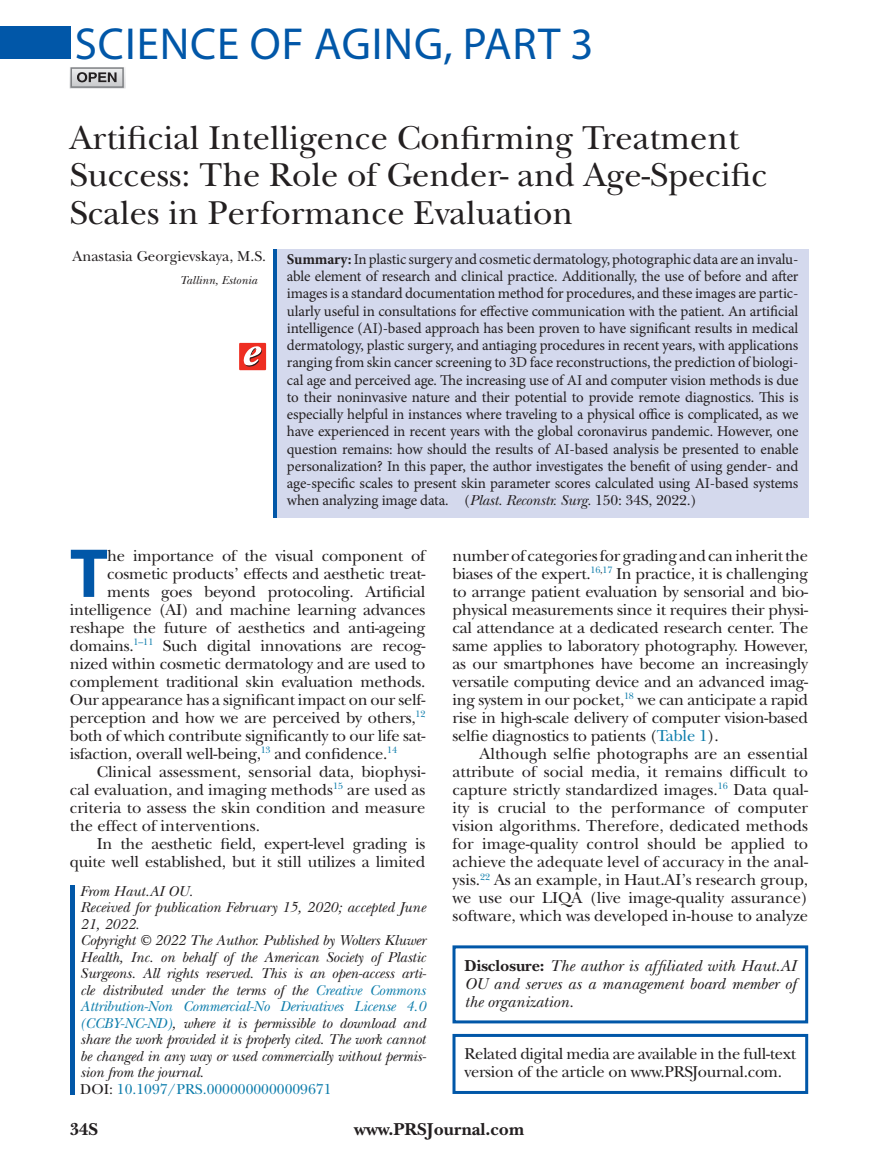
<style>
.page{position:relative;width:878px;height:1175px;background:#fff}
.page>*{position:absolute;margin:0;border:0;box-sizing:border-box;transform-origin:0 0}
.t1{font:700 69.9px "Myriad Pro";color:#0157a8}
.t2{font:45px "Myriad Pro";letter-spacing:.02em;color:#0157a8}
.t3{font:34.5px/37.5px "New Baskerville Std";color:#231f20}
.t4{font:700 18px "New Baskerville Std";color:#231f20}
.t5{font:16.5px/18px "New Baskerville Std";letter-spacing:-.015em;color:#231f20;text-align:justify}
.t6{font:italic 16.5px/18px "New Baskerville Std";color:#231f20;text-align:justify}
.t7{font:15px/17.2px "Minion Pro";letter-spacing:-.01em;color:#231f20;text-align:justify}
.t8{font:italic 15px/16.5px "New Baskerville Std";letter-spacing:-.01em;color:#231f20}
.t9{font:15px "New Baskerville Std";color:#231f20}
.t10{font:italic 12px "New Baskerville Std";color:#231f20}
.s1{font-weight:700}
.s2{font-family:"New Baskerville Std"}
.s3{font-family:"New Baskerville Std";font-style:italic}
.s4{color:#0f7eac}
.s5{font-style:normal}
.s6{font-style:normal;color:#0f7eac}
.s7{font-weight:700;font-style:normal}
</style>
<div class="page">
<div style="left:0;top:26px;width:70px;height:33px;background:#0157a8"></div>
<hr style="left:70px;top:885px;width:4px;height:18px;background:#0157a8">
<hr style="left:70px;top:902px;width:4px;height:34px;background:#0157a8">
<hr style="left:70px;top:935px;width:4px;height:150px;background:#0157a8">
<hr style="left:70px;top:1076px;width:4px;height:18px;background:#0157a8">
<div style="left:273px;top:241px;width:535px;height:277px;background:#d4d9ed"></div>
<hr style="left:273px;top:244px;width:3px;height:273px;background:#0157a8">
<div style="left:70px;top:125px;width:738px;height:123px;background:#fff"></div>
<div style="left:452px;top:945px;width:356px;height:78px;border:3px solid #0157a8"></div>
<div style="left:452px;top:1033px;width:356px;height:61px;border:3px solid #0157a8"></div>
<img style="left:70px;top:68px;width:55px;height:21px">
<div style="left:70px;top:67px;width:54px;height:21px;border:2px solid #808285"></div>
<svg style="left:77px;top:72px;width:39px;height:10px"></svg>
<div style="left:239px;top:343px;width:27px;height:27px;background:#ee2e22"></div>
<svg style="left:243px;top:346px;width:19px;height:21px"></svg>
<h2 class="t2" style="left:75px;top:16px;width:520px">SCIENCE OF AGING, PART 3</h2>
<h3 class="t3" style="left:70px;top:119px;width:699px">Artificial Intelligence Confirming Treatment<br>Success: The Role of Gender- and Age-Specific<br>Scales in Performance Evaluation</h3>
<p class="t9" style="left:72px;top:248px;width:195px">Anastasia Georgievskaya, M.S.</p>
<p class="t10" style="left:180px;top:273px;width:79px">Tallinn, Estonia</p>
<p class="t7" style="left:287px;top:250px;width:513px"><span class="s1">Summary:</span> In plastic surgery and cosmetic dermatology, photographic data are an invalu&shy;able element of research and clinical practice. Additionally, the use of before and after images is a standard documentation method for procedures, and these images are partic&shy;ularly useful in consultations for effective communication with the patient. An artificial intelligence (AI)-based approach has been proven to have significant results in medical dermatology, plastic surgery, and antiaging procedures in recent years, with applications ranging from skin cancer screening to 3D face reconstructions, the prediction of biologi&shy;cal age and perceived age. The increasing use of AI and computer vision methods is due to their noninvasive nature and their potential to provide remote diagnostics. This is especially helpful in instances where traveling to a physical office is complicated, as we have experienced in recent years with the global coronavirus pandemic. However, one question remains: how should the results of AI-based analysis be presented to enable personalization? In this paper, the author investigates the benefit of using gender- and age-specific scales to present skin parameter scores calculated using AI-based systems when analyzing image data. <span class="s2">(</span><span class="s3">Plast. Reconstr. Surg.</span> <span class="s2">150: 34S, 2022.)</span></p>
<h1 class="t1" style="left:70px;top:528px;width:40px">T</h1>
<p class="t5" style="left:107px;top:546px;width:320px">he importance of the visual component of</p>
<p class="t5" style="left:107px;top:564px;width:320px">cosmetic products’ effects and aesthetic treat-</p>
<p class="t5" style="left:107px;top:582px;width:320px">ments goes beyond protocoling. Artificial</p>
<p class="t5" style="left:70px;top:600px;width:357px">intelligence (AI) and machine learning advances</p>
<p class="t5" style="left:70px;top:618px;width:357px">reshape the future of aesthetics and anti-ageing</p>
<p class="t5" style="left:70px;top:636px;width:357px">domains.<sup>1–11</sup> Such digital innovations are recog-</p>
<p class="t5" style="left:70px;top:654px;width:357px">nized within cosmetic dermatology and are used to</p>
<p class="t5" style="left:70px;top:672px;width:357px">complement traditional skin evaluation methods.</p>
<p class="t5" style="left:70px;top:690px;width:357px">Our appearance has a significant impact on our self-</p>
<p class="t5" style="left:70px;top:708px;width:357px">perception and how we are perceived by others,<sup>12</sup></p>
<p class="t5" style="left:70px;top:726px;width:357px">both of which contribute significantly to our life sat-</p>
<p class="t5" style="left:70px;top:744px;width:329px">isfaction, overall well-being,<sup>13</sup> and confidence.<sup>14</sup></p>
<p class="t5" style="left:97px;top:762px;width:330px">Clinical assessment, sensorial data, biophysi-</p>
<p class="t5" style="left:70px;top:780px;width:357px">cal evaluation, and imaging methods<sup>15</sup> are used as</p>
<p class="t5" style="left:70px;top:798px;width:357px">criteria to assess the skin condition and measure</p>
<p class="t5" style="left:70px;top:816px;width:192px">the effect of interventions.</p>
<p class="t5" style="left:97px;top:834px;width:330px">In the aesthetic field, expert-level grading is</p>
<p class="t5" style="left:70px;top:852px;width:357px">quite well established, but it still utilizes a limited</p>
<p class="t8" style="left:80px;top:883px;width:347px">From Haut.AI OU.<br>Received for publication February 15, 2020; accepted June 21, 2022.<br>Copyright © 2022 The Author. Published by Wolters Kluwer Health, Inc. on behalf of the American Society of Plastic Surgeons. All rights reserved. This is an open-access arti&shy;cle distributed under the terms of the <span class="s4">Creative Commons Attribution-Non Commercial-No Derivatives License 4.0 (CCBY-NC-ND)</span>, where it is permissible to download and share the work provided it is properly cited. The work cannot be changed in any way or used commercially without permis&shy;sion from the journal.<br><span class="s5">DOI:</span> <span class="s6">10.1097/PRS.0000000000009671</span></p>
<p class="t5" style="left:452px;top:546px;width:357px">number of categories for grading and can inherit the biases of the expert.<sup>16</sup><sup>,</sup><sup>17</sup> In practice, it is challenging to arrange patient evaluation by sensorial and bio&shy;physical measurements since it requires their physi&shy;cal attendance at a dedicated research center. The same applies to laboratory photography. However, as our smartphones have become an increasingly versatile computing device and an advanced imag&shy;ing system in our pocket,<sup>18</sup> we can anticipate a rapid rise in high-scale delivery of computer vision-based selfie diagnostics to patients (<span class="s4">Table 1</span>).</p>
<p class="t5" style="left:452px;top:744px;width:357px;text-indent:27px">Although selfie photographs are an essential attribute of social media, it remains difficult to capture strictly standardized images.<sup>16</sup> Data qual&shy;ity is crucial to the performance of computer vision algorithms. Therefore, dedicated methods for image-quality control should be applied to achieve the adequate level of accuracy in the anal&shy;ysis.<sup>22</sup> As an example, in Haut.AI’s research group, we use our LIQA (live image-quality assurance) software, which was developed in-house to analyze</p>
<p class="t6" style="left:464px;top:956px;width:333px"><span class="s7">Disclosure:</span> The author is affiliated with Haut.AI OU and serves as a management board member of the organization.</p>
<p class="t5" style="left:464px;top:1045px;width:333px">Related digital media are available in the full-text version of the article on www.PRSJournal.com.</p>
<p class="t4" style="left:70px;top:1118px;width:30px">34S</p>
<p class="t4" style="left:354px;top:1118px;width:171px">www.PRSJournal.com</p>
</div>
